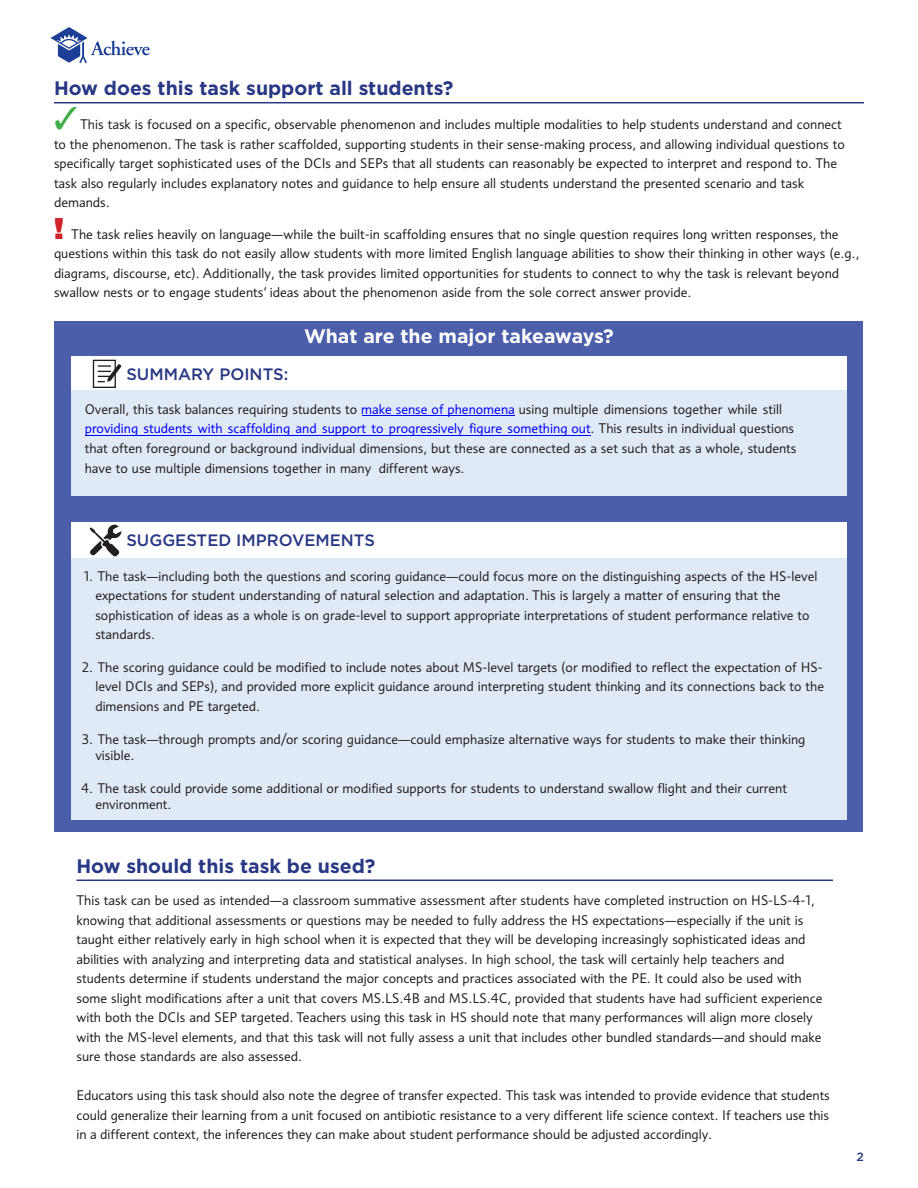
<style>
.page{position:relative;width:918px;height:1188px;background:#fff}
.page>*{position:absolute;margin:0;border:0;box-sizing:border-box;transform-origin:0 0}
.t1{font:900 30px "Gotham";color:#d1232a}
.t2{font:700 19.5px "Gotham";color:#283884}
.t3{font:700 19.5px "Gotham";color:#fff}
.t4{font:500 16.5px "Gotham";color:#283884}
.t5{font:13.5px/19.5px "Informa Pro";color:#231f20}
.t6{font:500 12px "Gotham";color:#283884}
.s1{color:#40ae49}
.s2{color:#00f}
</style>
<div class="page">
<hr style="left:54px;top:102px;width:810px;height:1px;background:#283884">
<div style="left:55px;top:321px;width:808px;height:510px;background:#4b5eaa"></div>
<div style="left:71px;top:356px;width:776px;height:35px;background:#fff"></div>
<div style="left:71px;top:391px;width:776px;height:105px;background:#e0eaf6"></div>
<hr style="left:85px;top:435px;width:506px;height:1px;background:#00f">
<hr style="left:362px;top:415px;width:152px;height:1px;background:#00f">
<svg style="left:93px;top:360px;width:28px;height:28px"></svg>
<div style="left:71px;top:522px;width:776px;height:36px;background:#fff"></div>
<div style="left:71px;top:558px;width:776px;height:262px;background:#e0eaf6"></div>
<svg style="left:90px;top:525px;width:31px;height:31px"></svg>
<hr style="left:76px;top:880px;width:757px;height:1px;background:#283884">
<img style="left:50px;top:28px;width:100px;height:35px">
<h2 class="t2" style="left:54px;top:75px;width:401px">How does this task support all students?</h2>
<p class="t5" style="left:54px;top:115px;width:792px"><span class="s1">✓</span> This task is focused on a specific, observable phenomenon and includes multiple modalities to help students understand and connect to the phenomenon. The task is rather scaffolded, supporting students in their sense-making process, and allowing individual questions to specifically target sophisticated uses of the DCIs and SEPs that all students can reasonably be expected to interpret and respond to. The task also regularly includes explanatory notes and guidance to help ensure all students understand the presented scenario and task demands.</p>
<h1 class="t1" style="left:54px;top:207px;width:11px">!</h1>
<p class="t5" style="left:54px;top:224px;width:807px;text-indent:17px">The task relies heavily on language—while the built-in scaffolding ensures that no single question requires long written responses, the questions within this task do not easily allow students with more limited English language abilities to show their thinking in other ways (e.g., diagrams, discourse, etc). Additionally, the task provides limited opportunities for students to connect to why the task is relevant beyond swallow nests or to engage students’ ideas about the phenomenon aside from the sole correct answer provide.</p>
<h2 class="t3" style="left:304px;top:323px;width:311px">What are the major takeaways?</h2>
<p class="t4" style="left:126px;top:363px;width:163px">SUMMARY POINTS:</p>
<p class="t5" style="left:85px;top:399px;width:713px">Overall, this task balances requiring students to <span class="s2">make sense of phenomena</span> using multiple dimensions together while still <span class="s2">providing students with scaffolding and support to progressively figure something out</span>. This results in individual questions that often foreground or background individual dimensions, but these are connected as a set such that as a whole, students have to use multiple dimensions together in many different ways.</p>
<p class="t4" style="left:126px;top:530px;width:250px">SUGGESTED IMPROVEMENTS</p>
<p class="t5" style="left:95px;top:566px;width:724px;text-indent:-12px">1. The task—including both the questions and scoring guidance—could focus more on the distinguishing aspects of the HS-level expectations for student understanding of natural selection and adaptation. This is largely a matter of ensuring that the sophistication of ideas as a whole is on grade-level to support appropriate interpretations of student performance relative to standards.</p>
<p class="t5" style="left:95px;top:657px;width:730px;text-align:justify;text-indent:-13px">2. The scoring guidance could be modified to include notes about MS-level targets (or modified to reflect the expectation of HS&shy;level DCIs and SEPs), and provided more explicit guidance around interpreting student thinking and its connections back to the dimensions and PE targeted.</p>
<p class="t5" style="left:95px;top:731px;width:712px;line-height:16.2px;text-indent:-14px">3. The task—through prompts and/or scoring guidance—could emphasize alternative ways for students to make their thinking visible.</p>
<p class="t5" style="left:95px;top:780px;width:693px;line-height:15.8px;text-indent:-14px">4. The task could provide some additional or modified supports for students to understand swallow flight and their current environment.</p>
<h2 class="t2" style="left:76px;top:853px;width:301px">How should this task be used?</h2>
<p class="t5" style="left:76px;top:891px;width:748px">This task can be used as intended—a classroom summative assessment after students have completed instruction on HS-LS-4-1, knowing that additional assessments or questions may be needed to fully address the HS expectations—especially if the unit is taught either relatively early in high school when it is expected that they will be developing increasingly sophisticated ideas and abilities with analyzing and interpreting data and statistical analyses. In high school, the task will certainly help teachers and students determine if students understand the major concepts and practices associated with the PE. It could also be used with some slight modifications after a unit that covers MS.LS.4B and MS.LS.4C, provided that students have had sufficient experience with both the DCIs and SEP targeted. Teachers using this task in HS should note that many performances will align more closely with the MS-level elements, and that this task will not fully assess a unit that includes other bundled standards—and should make sure those standards are also assessed.</p>
<p class="t5" style="left:76px;top:1086px;width:755px;text-align:justify">Educators using this task should also note the degree of transfer expected. This task was intended to provide evidence that students could generalize their learning from a unit focused on antibiotic resistance to a very different life science context. If teachers use this in a different context, the inferences they can make about student performance should be adjusted accordingly.</p>
<p class="t6" style="left:857px;top:1149px;width:9px">2</p>
</div>
